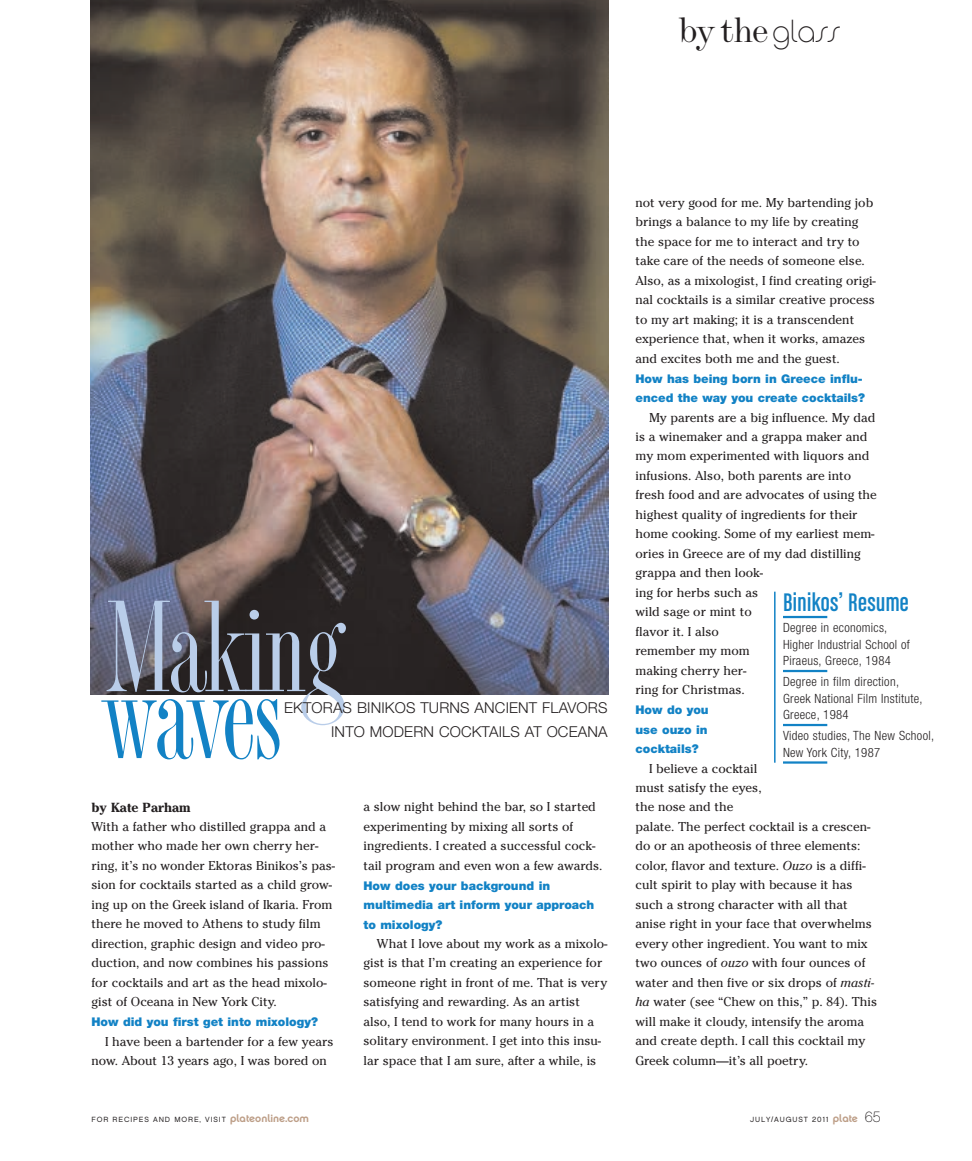
<style>
.page{position:relative;width:972px;height:1161px;background:#fff}
.page>*{position:absolute;margin:0;border:0;box-sizing:border-box;transform-origin:0 0}
.t1{font:condensed 135px "AT Torino";letter-spacing:-.015em;color:#b9cde9}
.t2{font:condensed 135px "AT Torino";letter-spacing:-.025em;color:#1282c5}
.t3{font:expanded 36px "Modern";color:#231f20}
.t4{font:27px "Chalet Comprime Cologne Eighty";letter-spacing:.015em;color:#1282c5}
.t5{font:300 15px/24px "Helvetica Neue LT Std";letter-spacing:.01em;color:#231f20;text-align:right}
.t6{font:700 13.2px "Cheltenham";color:#231f20}
.t7{font:12.75px/19.5px "Cheltenham";color:#231f20}
.t8{font:300 condensed 12.75px/16.5px "Helvetica Neue LT Std";letter-spacing:.025em;color:#231f20}
.t9{font:900 12px/19.5px "Helvetica Neue LT Std";color:#1282c5}
.t10{font:7.5px "Chalet London Nineteen Sixty";letter-spacing:.12em;color:#231f20}
.s1{font-family:"Chalet Paris Nineteen Seventy";font-stretch:normal;font-size:30px}
.s2{font-style:italic}
.s3{font-family:"Chalet New York Nineteen Seventy";font-size:10.5px;color:#bd9e87}
.s4{font-family:"Chalet Paris Nineteen Sixty";font-size:15px}
</style>
<div class="page">
<img style="left:90px;top:0;width:518px;height:694px">
<hr style="left:783px;top:616px;width:44px;height:2px;background:#1282c5">
<hr style="left:783px;top:670px;width:44px;height:2px;background:#1282c5">
<hr style="left:783px;top:724px;width:44px;height:2px;background:#1282c5">
<hr style="left:783px;top:761px;width:44px;height:3px;background:#1282c5">
<hr style="left:774px;top:592px;width:2px;height:171px;background:#1282c5">
<h2 class="t3" style="left:678px;top:18px;width:163px">by the<span class="s1">glass</span></h2>
<h1 class="t1" style="left:106px;top:601px;width:238px">Making</h1>
<h1 class="t2" style="left:102px;top:668px;width:182px">waves</h1>
<p class="t5" style="left:284px;top:697px;width:325px">EKTORAS BINIKOS TURNS ANCIENT FLAVORS<br>INTO MODERN COCKTAILS AT OCEANA</p>
<p class="t6" style="left:92px;top:802px;width:101px">by Kate Parham</p>
<p class="t7" style="left:92px;top:817px;width:245px">With a father who distilled grappa and a mother who made her own cherry her&shy;ring, it’s no wonder Ektoras Binikos’s pas&shy;sion for cocktails started as a child grow&shy;ing up on the Greek island of Ikaria. From there he moved to Athens to study film direction, graphic design and video pro&shy;duction, and now combines his passions for cocktails and art as the head mixolo&shy;gist of Oceana in New York City.</p>
<p class="t9" style="left:92px;top:1013px;width:228px">How did you first get into mixology?</p>
<p class="t7" style="left:92px;top:1031px;width:244px;text-indent:13px">I have been a bartender for a few years now. About 13 years ago, I was bored on</p>
<p class="t7" style="left:364px;top:797px;width:241px">a slow night behind the bar, so I started experimenting by mixing all sorts of ingredients. I created a successful cock&shy;tail program and even won a few awards.</p>
<p class="t9" style="left:363px;top:876px;width:232px">How does your background in multimedia art inform your approach to mixology?</p>
<p class="t7" style="left:363px;top:934px;width:246px;text-indent:14px">What I love about my work as a mixolo&shy;gist is that I’m creating an experience for someone right in front of me. That is very satisfying and rewarding. As an artist also, I tend to work for many hours in a solitary environment. I get into this insu&shy;lar space that I am sure, after a while, is</p>
<p class="t7" style="left:635px;top:193px;width:242px">not very good for me. My bartending job brings a balance to my life by creating the space for me to interact and try to take care of the needs of someone else.<br>Also, as a mixologist, I find creating origi&shy;nal cocktails is a similar creative process to my art making; it is a transcendent experience that, when it works, amazes and excites both me and the guest.</p>
<p class="t9" style="left:636px;top:369px;width:231px">How has being born in Greece influ&shy;enced the way you create cocktails?</p>
<p class="t7" style="left:635px;top:407px;width:243px;text-indent:14px">My parents are a big influence. My dad is a winemaker and a grappa maker and my mom experimented with liquors and infusions. Also, both parents are into fresh food and are advocates of using the highest quality of ingredients for their home cooking. Some of my earliest mem&shy;ories in Greece are of my dad distilling grappa and then look-<br>ing for herbs such as<br>wild sage or mint to<br>flavor it. I also<br>remember my mom<br>making cherry her-<br>ring for Christmas.</p>
<p class="t9" style="left:636px;top:701px;width:75px;text-align:justify">How do you use ouzo in cocktails?</p>
<p class="t7" style="left:636px;top:758px;width:243px;text-indent:13px">I believe a cocktail<br>must satisfy the eyes,<br>the nose and the<br>palate. The perfect cocktail is a crescen&shy;do or an apotheosis of three elements: color, flavor and texture. <span class="s2">Ouzo</span> is a diffi&shy;cult spirit to play with because it has such a strong character with all that anise right in your face that overwhelms every other ingredient. You want to mix two ounces of <span class="s2">ouzo</span> with four ounces of water and then five or six drops of <span class="s2">masti&shy;ha</span> water (see “Chew on this,” p. 84). This will make it cloudy, intensify the aroma and create depth. I call this cocktail my Greek column—it’s all poetry.</p>
<h3 class="t4" style="left:783px;top:586px;width:127px">Binikos’ Resume</h3>
<p class="t8" style="left:783px;top:621px;width:129px">Degree in economics,<br>Higher Industrial School of<br>Piraeus, Greece, 1984</p>
<p class="t8" style="left:783px;top:675px;width:141px">Degree in film direction,<br>Greek National Film Institute,<br>Greece, 1984</p>
<p class="t8" style="left:783px;top:729px;width:153px">Video studies, The New School,<br>New York City, 1987</p>
<p class="t10" style="left:92px;top:1115px;width:219px">FOR RECIPES AND MORE, VISIT <span class="s3">plateonline.com</span></p>
<p class="t10" style="left:750px;top:1115px;width:132px">JULY/AUGUST 2011 <span class="s3">plate</span> <span class="s4">65</span></p>
</div>
